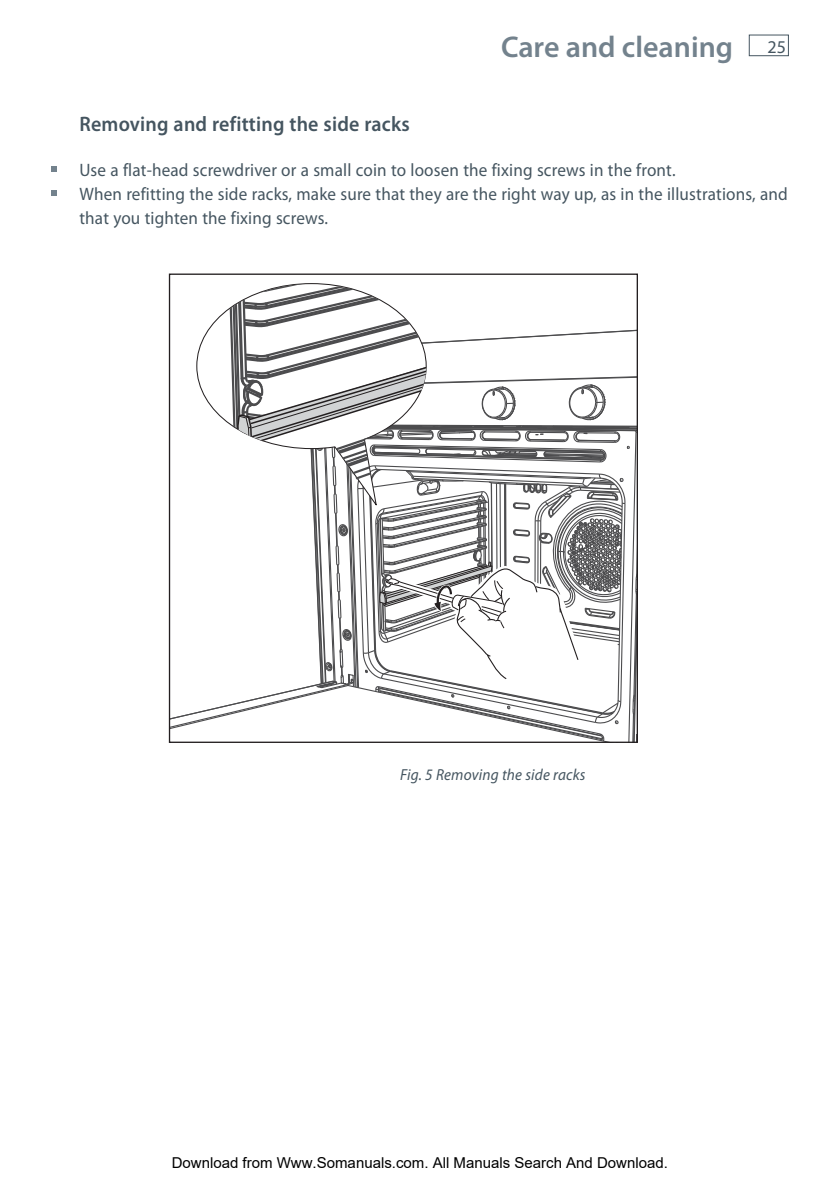
<style>
.page{position:relative;width:840px;height:1191px;background:#fff}
.page>*{position:absolute;margin:0;border:0;box-sizing:border-box;transform-origin:0 0}
.t1{font:600 30px "Myriad Pro";color:#73828d}
.t2{font:600 21px "Myriad Pro";letter-spacing:.01em;color:#455560;scale:.95 1}
.t3{font:18px/24px "Myriad Pro";letter-spacing:.01em;color:#455560;scale:.95 1}
.t4{font:italic 16px "Myriad Pro";letter-spacing:.01em;color:#455560;scale:.95 1}
.t5{font:15px "Arial";color:#000}
.s1{font-weight:400;font-size:18px;color:#455560}
</style>
<div class="page">
<div style="left:748px;top:35px;width:40px;height:21px;border:1px solid #455560"></div>
<svg style="left:51px;top:166px;width:6px;height:6px"></svg>
<svg style="left:51px;top:190px;width:6px;height:6px"></svg>
<svg style="left:171px;top:284px;width:467px;height:459px"></svg>
<h1 class="t1" style="left:500px;top:35px;width:286px">Care and cleaning <span class="s1">25</span></h1>
<p class="t2" style="left:79px;top:116px;width:349px">Removing and refitting the side racks</p>
<p class="t3" style="left:79px;top:159px;width:746px">Use a flat-head screwdriver or a small coin to loosen the fixing screws in the front.<br>When refitting the side racks, make sure that they are the right way up, as in the illustrations, and that you tighten the fixing screws.</p>
<p class="t4" style="left:400px;top:769px;width:196px">Fig. 5 Removing the side racks</p>
<p class="t5" style="left:172px;top:1154px;width:497px">Download from Www.Somanuals.com. All Manuals Search And Download.</p>
</div>
